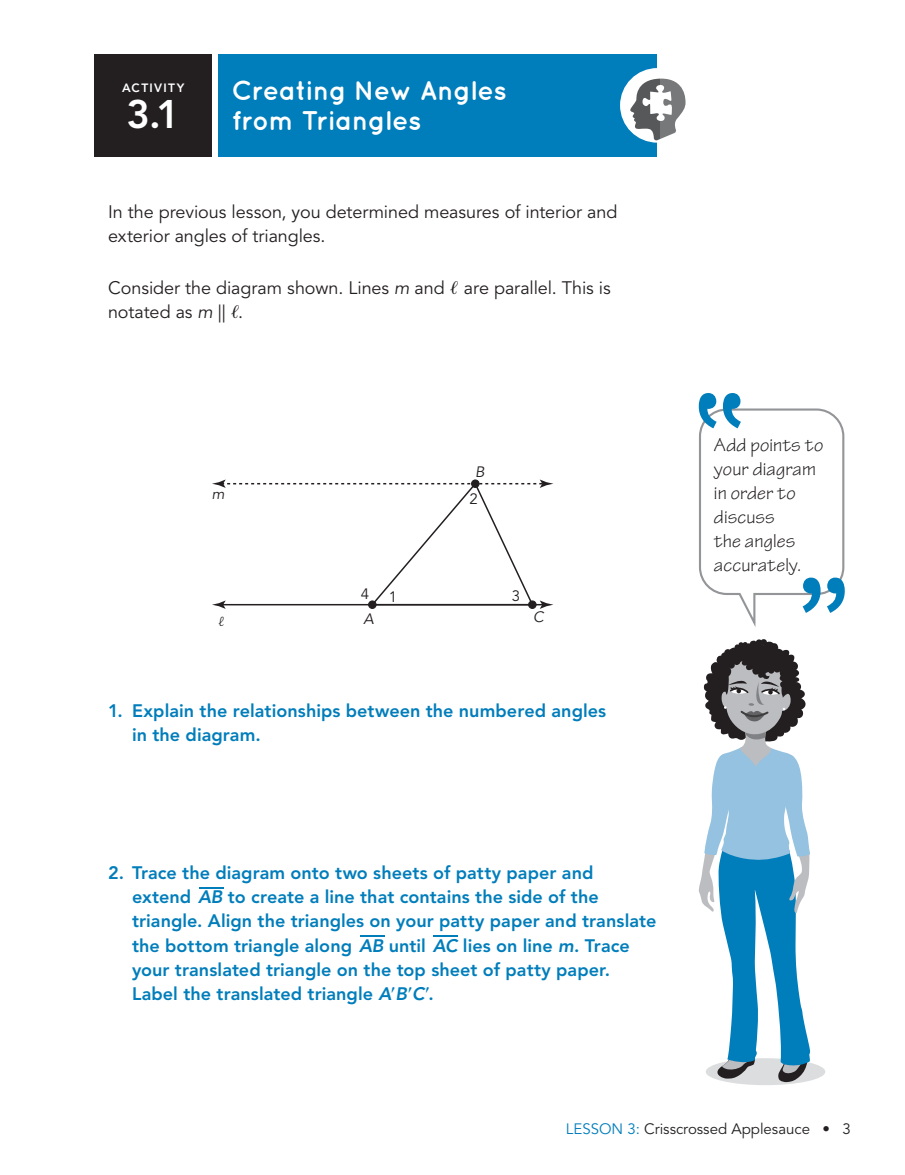
<style>
.page{position:relative;width:905px;height:1175px;background:#fff}
.page>*{position:absolute;margin:0;border:0;box-sizing:border-box;transform-origin:0 0}
.t1{font:800 39.6px "Avenir LT Std";color:#fff}
.t2{font:700 27px/30px "Quicksand";letter-spacing:-.02em;color:#fff}
.t3{font:19.5px/24px "Tekton Pro";letter-spacing:.01em;color:#231f20}
.t4{font:800 18px/24px "Avenir LT Std";letter-spacing:.005em;color:#007dbb}
.t5{font:18px/24px "Avenir LT Std";letter-spacing:-.005em;color:#231f20}
.t6{font:15px "Avenir LT Std";color:#231f20}
.t7{font:italic 15px "Avenir LT Std";color:#231f20}
.t8{font:800 12px "Avenir LT Std";letter-spacing:.11em;color:#fff}
.t9{font:italic 12px "Avenir LT Std";color:#231f20}
.s1{font-style:italic}
.s2{color:#007dbb}
</style>
<div class="page">
<svg style="left:212px;top:479px;width:341px;height:130px"></svg>
<div style="left:471px;top:480px;width:8px;height:7px;background:#231f20;border-radius:50%"></div>
<div style="left:471px;top:479px;width:8px;height:9px;border:1px solid #231f20;border-radius:50%"></div>
<div style="left:368px;top:601px;width:8px;height:7px;background:#231f20;border-radius:50%"></div>
<div style="left:368px;top:600px;width:8px;height:9px;border:1px solid #231f20;border-radius:50%"></div>
<div style="left:528px;top:601px;width:8px;height:7px;background:#231f20;border-radius:50%"></div>
<div style="left:528px;top:600px;width:8px;height:9px;border:1px solid #231f20;border-radius:50%"></div>
<div style="left:218px;top:54px;width:439px;height:103px;background:#007dbb"></div>
<div style="left:94px;top:54px;width:118px;height:103px;background:#231f20"></div>
<div style="left:620px;top:69px;width:74px;height:73px;background:#fff;border-radius:50%"></div>
<div style="left:620px;top:68px;width:74px;height:75px;border:2px solid #fff;border-radius:50%"></div>
<svg style="left:629px;top:78px;width:30px;height:63px"></svg>
<svg style="left:659px;top:76px;width:30px;height:67px"></svg>
<svg style="left:698px;top:393px;width:147px;height:232px"></svg>
<div style="left:705px;top:1058px;width:120px;height:27px;background:#dcdddf;border-radius:50%"></div>
<svg style="left:698px;top:639px;width:112px;height:443px"></svg>
<p class="t8" style="left:122px;top:81px;width:64px">ACTIVITY</p>
<h1 class="t1" style="left:126px;top:91px;width:55px">3.1</h1>
<h2 class="t2" style="left:231px;top:74px;width:276px">Creating New Angles from Triangles</h2>
<p class="t5" style="left:108px;top:200px;width:511px">In the previous lesson, you determined measures of interior and exterior angles of triangles.</p>
<p class="t5" style="left:108px;top:276px;width:504px">Consider the diagram shown. Lines <span class="s1">m</span> and are parallel. This is notated as <span class="s1">m</span> || .</p>
<p class="t7" style="left:212px;top:485px;width:14px">m</p>
<p class="t6" style="left:361px;top:585px;width:10px">4</p>
<p class="t6" style="left:389px;top:588px;width:10px">1</p>
<p class="t7" style="left:475px;top:463px;width:11px">B</p>
<p class="t6" style="left:469px;top:490px;width:10px">2</p>
<p class="t6" style="left:512px;top:587px;width:10px">3</p>
<p class="t9" style="left:218px;top:615px;width:7px">ℓ</p>
<p class="t7" style="left:363px;top:610px;width:12px">A</p>
<p class="t7" style="left:533px;top:608px;width:12px">C</p>
<p class="t4" style="left:132px;top:699px;width:475px;text-indent:-24px">1. Explain the relationships between the numbered angles in the diagram.</p>
<p class="t4" style="left:132px;top:861px;width:526px;text-indent:-24px">2. Trace the diagram onto two sheets of patty paper and extend <span class="s1">AB</span>¯ to create a line that contains the side of the triangle. Align the triangles on your patty paper and translate the bottom triangle along <span class="s1">AB</span>¯ until <span class="s1">AC</span>¯ lies on line <span class="s1">m</span>. Trace your translated triangle on the top sheet of patty paper.<br>Label the translated triangle <span class="s1">A B C</span> .</p>
<p class="t3" style="left:714px;top:433px;width:111px">Add points to your diagram in order to discuss<br>the angles accurately.</p>
<p class="t6" style="left:566px;top:1120px;width:286px"><span class="s2">LESSON 3:</span> Crisscrossed Applesauce • 3</p>
</div>
